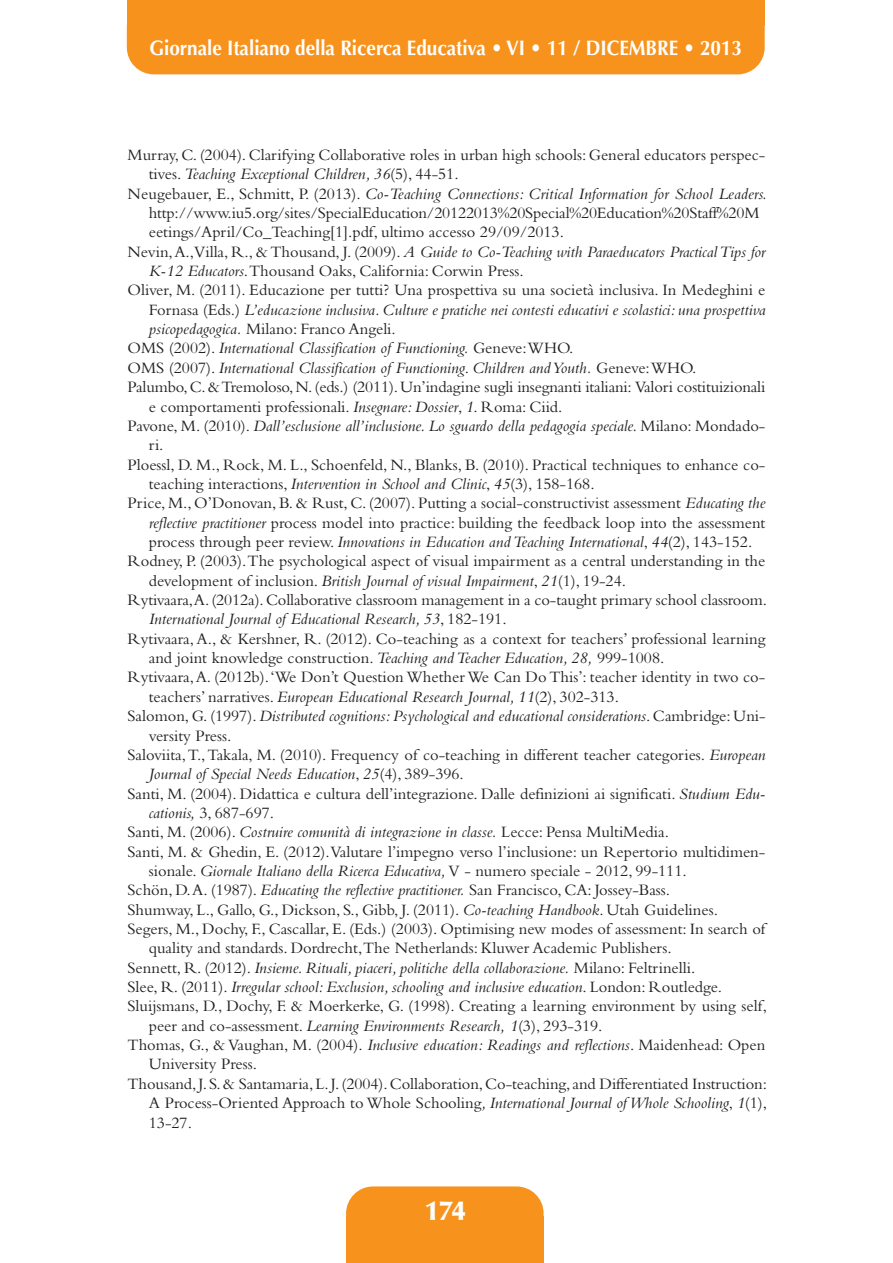
<style>
.page{position:relative;width:893px;height:1263px;background:#fff}
.page>*{position:absolute;margin:0;border:0;box-sizing:border-box;transform-origin:0 0}
.t1{font:900 27px "Optima";color:#fff}
.t2{font:700 21px "Optima";color:#fff;scale:.9 1}
.t3{font:16.5px "Bembo";color:#231f20}
.t4{font:italic 16.5px "Bembo";color:#231f20}
.t5{font:italic 16.5px "Bembo";color:#222}
.t6{font:16.5px "Bembo";color:#222}
.s1{font-style:normal}
.s2{font-style:normal;color:#231f20}
.s3{font-style:italic}
.s4{color:#222}
</style>
<div class="page">
<div style="left:127px;top:1px;width:638px;height:73px;background:#f7931d;border-radius:27px"></div>
<div style="left:127px;top:0;width:638px;height:26px;background:#f7931d"></div>
<div style="left:346px;top:1216px;width:198px;height:47px;background:#f7931d"></div>
<div style="left:346px;top:1186px;width:198px;height:55px;background:#f7931d;border-radius:27px"></div>
<p class="t2" style="left:149px;top:40px;width:660px">Giornale Italiano della Ricerca Educativa • VI • 11 / DICEMBRE • 2013</p>
<p class="t3" style="left:128px;top:149px;width:639px">Murray, C.(2004). Clarifying Collaborative roles in urban high schools: General educators perspec-</p>
<p class="t4" style="left:149px;top:168px;width:311px"><span class="s1">tives.</span> Teaching Exceptional Children, 36<span class="s1">(5), 44-51.</span></p>
<p class="t4" style="left:128px;top:188px;width:641px"><span class="s1">Neugebauer, E., Schmitt, P. (2013).</span> Co-Teaching Connections: Critical Information for School Leaders.</p>
<p class="t3" style="left:149px;top:207px;width:612px">http://www.iu5.org/sites/SpecialEducation/20122013%20Special%20Education%20Staff%20M</p>
<p class="t3" style="left:149px;top:226px;width:417px">eetings/April/Co_Teaching[1].pdf, ultimo accesso 29/09/2013.</p>
<p class="t5" style="left:128px;top:246px;width:639px"><span class="s2">N</span><span class="s1">evin,A.,Villa, R., &amp; Thousand, J. (2009).</span> A Guide to Co-Teaching with Paraeducators PracticalTips for</p>
<p class="t6" style="left:149px;top:265px;width:376px"><span class="s3">K-12 Educators</span>.Thousand Oaks, California: Corwin Press.</p>
<p class="t3" style="left:128px;top:284px;width:639px">O<span class="s4">liver, M. (2011).</span> Educazione per tutti? Una prospettiva su una società inclusiva. In Medeghini e</p>
<p class="t4" style="left:149px;top:304px;width:618px"><span class="s1">Fornasa (Eds.)</span> L’educazione inclusiva. Culture e pratiche nei contesti educativi e scolastici: una prospettiva</p>
<p class="t3" style="left:149px;top:323px;width:249px"><span class="s3">psicopedagogica.</span> Milano: Franco Angeli.</p>
<p class="t4" style="left:128px;top:342px;width:447px"><span class="s1">OMS (2002).</span> International Classification of Functioning. <span class="s1">Geneve:WHO.</span></p>
<p class="t4" style="left:128px;top:362px;width:570px"><span class="s1">OMS (2007).</span> International Classification of Functioning<span class="s1">.</span> Children andYouth. <span class="s1">Geneve:WHO.</span></p>
<p class="t3" style="left:128px;top:381px;width:639px">Palumbo,C.&amp;Tremoloso,N.(eds.) (2011).Un’indagine sugli insegnanti italiani: Valori costituizionali</p>
<p class="t3" style="left:149px;top:401px;width:415px">e comportamenti professionali. <span class="s3">Insegnare: Dossier</span>, <span class="s3">1</span>. Roma: Ciid.</p>
<p class="t4" style="left:128px;top:420px;width:639px"><span class="s1">Pavone, M. (2010).</span> Dall’esclusione all’inclusione. Lo sguardo della pedagogia speciale. <span class="s1">Milano: Mondado-</span></p>
<p class="t3" style="left:149px;top:439px;width:16px">ri.</p>
<p class="t3" style="left:128px;top:459px;width:639px">Ploessl, D. M., Rock, M. L., Schoenfeld, N., Blanks, B. (2010). Practical techniques to enhance co-</p>
<p class="t3" style="left:149px;top:478px;width:447px">teaching interactions, <span class="s3">Intervention in School and Clinic</span>, <span class="s3">45</span>(3), 158-168.</p>
<p class="t3" style="left:128px;top:497px;width:639px">Price, M., O’Donovan, B. &amp; Rust, C. (2007). Putting a social-constructivist assessment <span class="s3">Educating the</span></p>
<p class="t3" style="left:149px;top:517px;width:618px"><span class="s3">reflective practitioner</span> process model into practice: building the feedback loop into the assessment</p>
<p class="t4" style="left:149px;top:536px;width:605px"><span class="s1">process through peer review.</span> Innovations in Education andTeaching International<span class="s1">,</span> 44<span class="s1">(2), 143-152.</span></p>
<p class="t3" style="left:128px;top:555px;width:639px">Rodney, P. (2003).The psychological aspect of visual impairment as a central understanding in the</p>
<p class="t3" style="left:149px;top:575px;width:479px">development of inclusion. <span class="s3">British Journal of visual Impairment</span>, <span class="s3">21</span>(1), 19-24.</p>
<p class="t3" style="left:128px;top:594px;width:641px">Rytivaara,A.(2012a).Collaborative classroom management in a co-taught primary school classroom.</p>
<p class="t4" style="left:149px;top:613px;width:359px">International Journal of Educational Research, 53<span class="s1">, 182-191.</span></p>
<p class="t3" style="left:128px;top:633px;width:639px">Rytivaara,A., &amp; Kershner, R. (2012). Co-teaching as a context for teachers’ professional learning</p>
<p class="t3" style="left:149px;top:652px;width:517px">and joint knowledge construction. <span class="s3">Teaching andTeacher Education, 28,</span> 999-1008.</p>
<p class="t3" style="left:128px;top:671px;width:639px">Rytivaara,A. (2012b).‘We Don’t Question Whether We Can Do This’: teacher identity in two co-</p>
<p class="t4" style="left:149px;top:691px;width:472px"><span class="s1">teachers’ narratives.</span> European Educational Research Journal, 11<span class="s1">(2), 302-313.</span></p>
<p class="t4" style="left:128px;top:710px;width:640px"><span class="s1">Salomon, G.(1997).</span>Distributed cognitions: Psychological and educational considerations<span class="s1">. Cambridge:Uni-</span></p>
<p class="t3" style="left:149px;top:730px;width:84px">versity Press.</p>
<p class="t3" style="left:128px;top:749px;width:639px">Saloviita,T.,Takala, M. (2010). Frequency of co-teaching in different teacher categories. <span class="s3">European</span></p>
<p class="t4" style="left:149px;top:768px;width:317px">Journal of Special Needs Education<span class="s1">,</span> 25<span class="s1">(4), 389-396.</span></p>
<p class="t3" style="left:128px;top:788px;width:639px">Santi, M. (2004). Didattica e cultura dell’integrazione. Dalle definizioni ai significati. <span class="s3">Studium Edu-</span></p>
<p class="t3" style="left:149px;top:807px;width:127px"><span class="s3">cationis,</span> 3, 687-697.</p>
<p class="t4" style="left:128px;top:826px;width:543px"><span class="s1">Santi, M. (2006).</span> Costruire comunità di integrazione in classe. <span class="s1">Lecce: Pensa MultiMedia.</span></p>
<p class="t3" style="left:128px;top:846px;width:639px">Santi, M. &amp; Ghedin, E. (2012).Valutare l’impegno verso l’inclusione: un Repertorio multidimen-</p>
<p class="t4" style="left:149px;top:865px;width:539px"><span class="s1">sionale.</span> Giornale Italiano della Ricerca Educativa, <span class="s1">V - numero speciale - 2012, 99-111.</span></p>
<p class="t3" style="left:128px;top:884px;width:544px">Schön, D.A. (1987). <span class="s3">Educating the reflective practitioner.</span> San Francisco, CA: Jossey-Bass.</p>
<p class="t3" style="left:128px;top:904px;width:592px">Shumway, L., Gallo, G., Dickson, S., Gibb, J. (2011). <span class="s3">Co-teaching Handbook</span>. Utah Guidelines.</p>
<p class="t3" style="left:128px;top:923px;width:639px">Segers, M., Dochy, F., Cascallar, E. (Eds.) (2003). Optimising new modes of assessment: In search of</p>
<p class="t3" style="left:149px;top:942px;width:524px">quality and standards. Dordrecht,The Netherlands: Kluwer Academic Publishers.</p>
<p class="t4" style="left:128px;top:962px;width:569px"><span class="s1">Sennett, R. (2012).</span> Insieme. Rituali, piaceri, politiche della collaborazione. <span class="s1">Milano: Feltrinelli.</span></p>
<p class="t4" style="left:128px;top:981px;width:596px"><span class="s1">Slee, R. (2011).</span> Irregular school: Exclusion, schooling and inclusive education<span class="s1">. London: Routledge.</span></p>
<p class="t3" style="left:128px;top:1000px;width:641px">Sluijsmans, D., Dochy, F. &amp; Moerkerke, G. (1998). Creating a learning environment by using self,</p>
<p class="t3" style="left:149px;top:1020px;width:455px">peer and co-assessment. <span class="s3">Learning Environments Research, 1</span>(3), 293-319.</p>
<p class="t3" style="left:127px;top:1039px;width:639px">Thomas, G., &amp; Vaughan, M. (2004). <span class="s3">Inclusive education: Readings and reflections</span>. Maidenhead: Open</p>
<p class="t3" style="left:149px;top:1058px;width:110px">University Press.</p>
<p class="t3" style="left:128px;top:1078px;width:641px">Thousand,J. S.&amp; Santamaria,L.J.(2004).Collaboration,Co-teaching,and Differentiated Instruction:</p>
<p class="t3" style="left:149px;top:1097px;width:620px">A Process-Oriented Approach to Whole Schooling<span class="s3">, International Journal ofWhole Schooling</span>, <span class="s3">1</span>(1),</p>
<p class="t3" style="left:149px;top:1117px;width:45px">13-27.</p>
<p class="t1" style="left:425px;top:1200px;width:42px">174</p>
</div>
